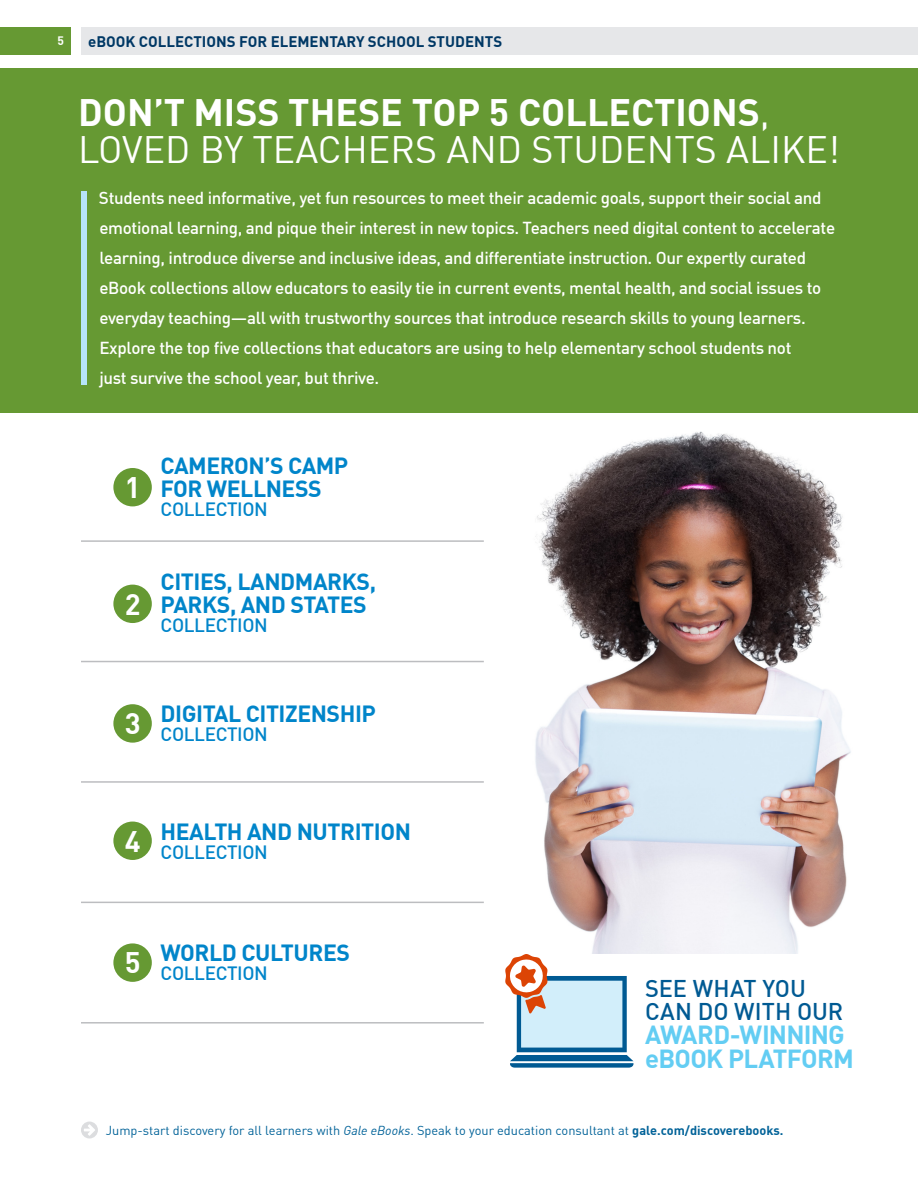
<style>
.page{position:relative;width:918px;height:1188px;background:#fff}
.page>*{position:absolute;margin:0;border:0;box-sizing:border-box;transform-origin:0 0}
.t1{font:37.5px/37.5px "DIN Offc";color:#fff}
.t2{font:700 29.1px "DIN Offc";color:#fff}
.t3{font:700 25.65px/23.7px "DIN Offc";letter-spacing:-.03em;color:#63cdf3}
.t4{font:500 23.7px/23.7px "DIN Offc";color:#005a93}
.t5{font:700 22.95px/23px "DIN Offc";letter-spacing:-.02em;color:#0085ca}
.t6{font:500 18.9px "DIN Offc";letter-spacing:-.02em;color:#0085ca}
.t7{font:500 16.95px/30px "DIN Offc";letter-spacing:-.02em;color:#fff}
.t8{font:700 15px "DIN Offc";color:#003865}
.t9{font:12.75px "DIN Offc";color:#006298}
.t10{font:700 12px "DIN Offc";color:#fff}
.s1{font-weight:700}
.s2{font-size:29.1px;color:#fff}
.s3{font-style:italic}
</style>
<div class="page">
<div style="left:81px;top:27px;width:837px;height:27px;background:#e6e7e9"></div>
<div style="left:0;top:27px;width:71px;height:27px;background:#693"></div>
<svg style="left:81px;top:1122px;width:17px;height:16px"></svg>
<img style="left:535px;top:431px;width:316px;height:522px">
<div style="left:0;top:68px;width:918px;height:344px;background:#693"></div>
<div style="left:81px;top:192px;width:6px;height:193px;background:#b6e4f9"></div>
<div style="left:113px;top:468px;width:39px;height:38px;background:#693;border-radius:50%"></div>
<div style="left:113px;top:585px;width:39px;height:38px;background:#693;border-radius:50%"></div>
<div style="left:113px;top:704px;width:39px;height:39px;background:#693;border-radius:50%"></div>
<div style="left:113px;top:943px;width:39px;height:39px;background:#693;border-radius:50%"></div>
<div style="left:113px;top:822px;width:39px;height:38px;background:#693;border-radius:50%"></div>
<hr style="left:81px;top:781px;width:403px;height:2px;background:#bcbdc0">
<hr style="left:81px;top:902px;width:403px;height:1px;background:#bcbdc0">
<hr style="left:81px;top:1022px;width:403px;height:2px;background:#bcbdc0">
<hr style="left:81px;top:661px;width:403px;height:1px;background:#bcbdc0">
<hr style="left:81px;top:540px;width:403px;height:2px;background:#bcbdc0">
<svg style="left:505px;top:954px;width:128px;height:114px"></svg>
<p class="t10" style="left:58px;top:33px;width:8px">5</p>
<p class="t8" style="left:88px;top:31px;width:416px">eBOOK COLLECTIONS FOR ELEMENTARY SCHOOL STUDENTS</p>
<h1 class="t1" style="left:78px;top:94px;width:763px"><span class="s1">DON’T MISS THESE TOP 5 COLLECTIONS</span>,<br>LOVED BY TEACHERS AND STUDENTS ALIKE!</h1>
<p class="t7" style="left:99px;top:183px;width:738px">Students need informative, yet fun resources to meet their academic goals, support their social and emotional learning, and pique their interest in new topics. Teachers need digital content to accelerate learning, introduce diverse and inclusive ideas, and differentiate instruction. Our expertly curated eBook collections allow educators to easily tie in current events, mental health, and social issues to everyday teaching—all with trustworthy sources that introduce research skills to young learners.<br>Explore the top five collections that educators are using to help elementary school students not<br>just survive the school year, but thrive.</p>
<h2 class="t2" style="left:125px;top:468px;width:17px">1</h2>
<h3 class="t5" style="left:161px;top:454px;width:189px">CAMERON’S CAMP<br>FOR WELLNESS</h3>
<p class="t6" style="left:161px;top:497px;width:109px">COLLECTION</p>
<h2 class="t2" style="left:125px;top:585px;width:17px">2</h2>
<h3 class="t5" style="left:161px;top:570px;width:217px">CITIES, LANDMARKS,<br>PARKS, AND STATES</h3>
<p class="t6" style="left:161px;top:613px;width:109px">COLLECTION</p>
<h3 class="t5" style="left:125px;top:702px;width:253px"><span class="s2">3</span> DIGITAL CITIZENSHIP</h3>
<p class="t6" style="left:161px;top:722px;width:109px">COLLECTION</p>
<h3 class="t5" style="left:125px;top:820px;width:288px"><span class="s2">4</span> HEALTH AND NUTRITION</h3>
<p class="t6" style="left:161px;top:840px;width:109px">COLLECTION</p>
<h3 class="t5" style="left:125px;top:941px;width:227px"><span class="s2">5</span> WORLD CULTURES</h3>
<p class="t6" style="left:161px;top:961px;width:109px">COLLECTION</p>
<h3 class="t4" style="left:645px;top:976px;width:200px">SEE WHAT YOU<br>CAN DO WITH OUR</h3>
<h3 class="t3" style="left:645px;top:1023px;width:210px">AWARD-WINNING eBOOK PLATFORM</h3>
<p class="t9" style="left:106px;top:1123px;width:679px">Jump-start discovery for all learners with <span class="s3">Gale eBooks</span>. Speak to your education consultant at <span class="s1">gale.com/discoverebooks.</span></p>
</div>
